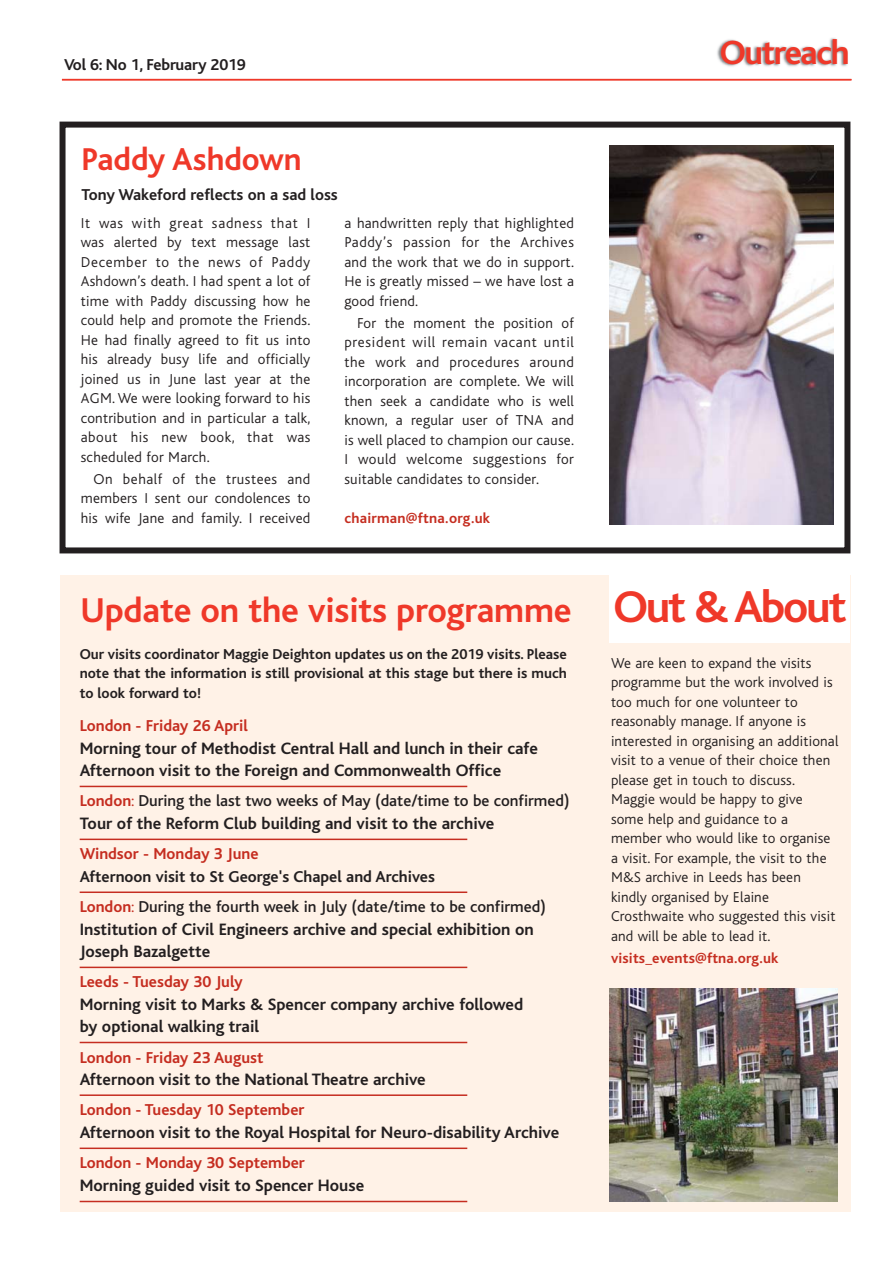
<style>
.page{position:relative;width:893px;height:1263px;background:#fff}
.page>*{position:absolute;margin:0;border:0;box-sizing:border-box;transform-origin:0 0}
.t1{font:700 36px "Bliss";letter-spacing:-.005em;color:#ef3829}
.t2{font:700 35.25px "Bliss";letter-spacing:-.045em;color:#ef3829}
.t3{font:700 33px "Bliss";color:#ef3829}
.t4{font:700 17.25px/22.2px "Bliss";color:#231f20}
.t5{font:500 16.5px/30.8px "Bliss";color:#231f20}
.t6{font:700 16.5px "Bliss";color:#c52d20}
.t7{font:700 16.5px "Bliss";letter-spacing:-.01em;color:#231f20}
.t8{font:300 15px/19.5px "Bliss";letter-spacing:.01em;color:#231f20;text-align:justify}
.t9{font:700 15px/19.5px "Bliss";color:#231f20;text-align:justify}
.t10{font:700 15px "Bliss";letter-spacing:.01em;color:#c52d20}
.s1{font-size:46.5px}
.s2{font-weight:700;color:#c52d20}
.s3{font-weight:300;color:#c52d20}
.s4{font-weight:700}
</style>
<div class="page">
<div style="left:60px;top:122px;width:790px;height:431px;border:6px solid #231f20"></div>
<div style="left:60px;top:576px;width:790px;height:636px;background:#fff2e7"></div>
<img style="left:61px;top:38px;width:791px;height:43px">
<hr style="left:62px;top:79px;width:789px;height:1px;background:#ef3829">
<img style="left:609px;top:145px;width:224px;height:379px">
<hr style="left:80px;top:786px;width:387px;height:1px;background:#c52d20">
<hr style="left:80px;top:839px;width:387px;height:1px;background:#c52d20">
<hr style="left:80px;top:891px;width:387px;height:2px;background:#c52d20">
<hr style="left:80px;top:967px;width:387px;height:1px;background:#c52d20">
<hr style="left:80px;top:1042px;width:387px;height:1px;background:#c52d20">
<hr style="left:80px;top:1094px;width:387px;height:2px;background:#c52d20">
<hr style="left:80px;top:1147px;width:387px;height:2px;background:#c52d20">
<hr style="left:80px;top:1201px;width:387px;height:1px;background:#c52d20">
<div style="left:609px;top:572px;width:241px;height:70px;background:#fff"></div>
<img style="left:609px;top:988px;width:229px;height:213px">
<p class="t7" style="left:64px;top:58px;width:183px">Vol 6: No 1, February 2019</p>
<h3 class="t3" style="left:81px;top:146px;width:222px">Paddy Ashdown</h3>
<p class="t7" style="left:81px;top:188px;width:258px">Tony Wakeford reflects on a sad loss</p>
<p class="t8" style="left:81px;top:215px;width:231px">It was with great sadness that I was alerted by text message last December to the news of Paddy Ashdown’s death. I had spent a lot of time with Paddy discussing how he could help and promote the Friends.<br>He had finally agreed to fit us into his already busy life and officially joined us in June last year at the AGM. We were looking forward to his contribution and in particular a talk, about his new book, that was scheduled for March.</p>
<p class="t8" style="left:81px;top:471px;width:231px;text-indent:13px">On behalf of the trustees and members I sent our condolences to his wife Jane and family. I received</p>
<p class="t8" style="left:344px;top:215px;width:231px">a handwritten reply that highlighted Paddy’s passion for the Archives and the work that we do in support.<br>He is greatly missed – we have lost a good friend.</p>
<p class="t8" style="left:344px;top:315px;width:231px;text-indent:13px">For the moment the position of president will remain vacant until the work and procedures around incorporation are complete. We will then seek a candidate who is well known, a regular user of TNA and is well placed to champion our cause.<br>I would welcome suggestions for suitable candidates to consider.</p>
<p class="t10" style="left:344px;top:512px;width:147px">chairman@ftna.org.uk</p>
<h2 class="t2" style="left:720px;top:39px;width:131px">Outreach</h2>
<h1 class="t1" style="left:80px;top:597px;width:768px">Update on the visits programme <span class="s1">Out &amp; About</span></h1>
<p class="t9" style="left:80px;top:645px;width:489px">Our visits coordinator Maggie Deighton updates us on the 2019 visits. Please note that the information is still provisional at this stage but there is much to look forward to!</p>
<p class="t8" style="left:611px;top:655px;width:229px;text-align:left">We are keen to expand the visits programme but the work involved is too much for one volunteer to reasonably manage. If anyone is interested in organising an additional visit to a venue of their choice then please get in touch to discuss.<br>Maggie would be happy to give some help and guidance to a member who would like to organise a visit. For example, the visit to the<br>M&amp;S archive in Leeds has been kindly organised by Elaine<br>Crosthwaite who suggested this visit and will be able to lead it.</p>
<p class="t10" style="left:611px;top:952px;width:169px">visits_events@ftna.org.uk</p>
<p class="t6" style="left:80px;top:720px;width:170px">London - Friday 26 April</p>
<p class="t4" style="left:80px;top:738px;width:460px">Morning tour of Methodist Central Hall and lunch in their cafe<br>Afternoon visit to the Foreign and Commonwealth Office</p>
<p class="t5" style="left:80px;top:787px;width:492px"><span class="s2">London</span><span class="s3">:</span> During the last two weeks of May (date/time to be confirmed)</p>
<p class="t4" style="left:80px;top:813px;width:416px">Tour of the Reform Club building and visit to the archive</p>
<p class="t6" style="left:80px;top:848px;width:180px">Windsor - Monday 3 June</p>
<p class="t5" style="left:80px;top:862px;width:468px"><span class="s4">Afternoon visit to St George's Chapel and Archives<br></span><span class="s2">London</span><span class="s3">:</span> During the fourth week in July (date/time to be confirmed)</p>
<p class="t4" style="left:80px;top:919px;width:456px">Institution of Civil Engineers archive and special exhibition on<br>Joseph Bazalgette</p>
<p class="t6" style="left:80px;top:976px;width:165px">Leeds - Tuesday 30 July</p>
<p class="t4" style="left:80px;top:994px;width:445px">Morning visit to Marks &amp; Spencer company archive followed by optional walking trail</p>
<p class="t6" style="left:80px;top:1051px;width:185px">London - Friday 23 August</p>
<p class="t4" style="left:80px;top:1069px;width:348px">Afternoon visit to the National Theatre archive</p>
<p class="t6" style="left:80px;top:1104px;width:226px">London - Tuesday 10 September</p>
<p class="t4" style="left:80px;top:1122px;width:481px">Afternoon visit to the Royal Hospital for Neuro-disability Archive</p>
<p class="t6" style="left:80px;top:1157px;width:227px">London - Monday 30 September</p>
<p class="t4" style="left:80px;top:1175px;width:286px">Morning guided visit to Spencer House</p>
</div>
